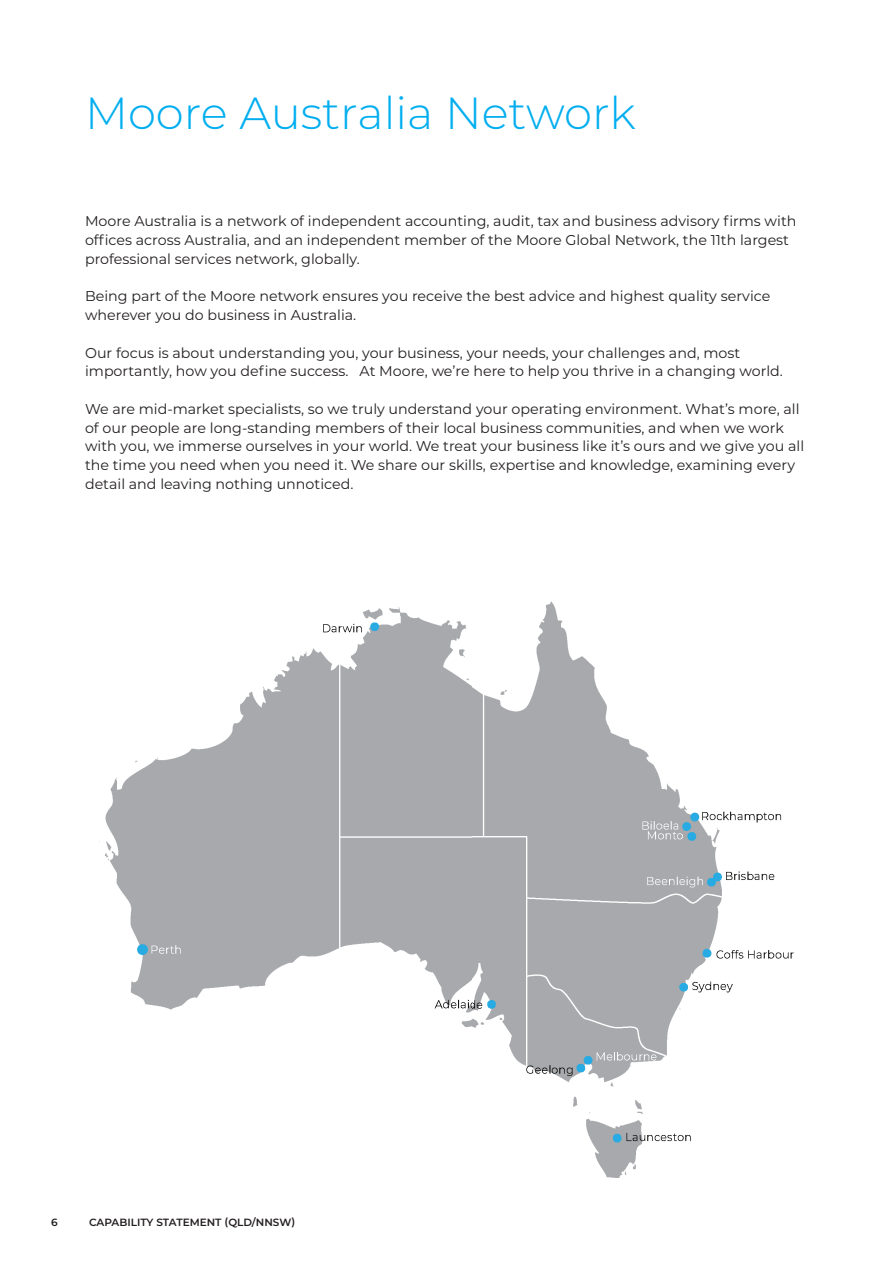
<style>
.page{position:relative;width:893px;height:1263px;background:#fff}
.page>*{position:absolute;margin:0;border:0;box-sizing:border-box;transform-origin:0 0}
.t1{font:300 45px "Montserrat";color:#00aeef}
.t2{font:14.25px/18.8px "Montserrat";color:#231f20}
.t3{font:600 10.5px "Montserrat";color:#231f20}
</style>
<div class="page">
<img style="left:104px;top:601px;width:689px;height:577px">
<h1 class="t1" style="left:85px;top:82px;width:552px">Moore Australia Network</h1>
<p class="t2" style="left:85px;top:211px;width:713px">Moore Australia is a network of independent accounting, audit, tax and business advisory firms with offices across Australia, and an independent member of the Moore Global Network, the 11th largest professional services network, globally.</p>
<p class="t2" style="left:85px;top:286px;width:687px">Being part of the Moore network ensures you receive the best advice and highest quality service wherever you do business in Australia.</p>
<p class="t2" style="left:85px;top:343px;width:699px">Our focus is about understanding you, your business, your needs, your challenges and, most importantly, how you define success. At Moore, we’re here to help you thrive in a changing world.</p>
<p class="t2" style="left:85px;top:399px;width:721px">We are mid-market specialists, so we truly understand your operating environment. What’s more, all of our people are long-standing members of their local business communities, and when we work with you, we immerse ourselves in your world. We treat your business like it’s ours and we give you all the time you need when you need it. We share our skills, expertise and knowledge, examining every detail and leaving nothing unnoticed.</p>
<p class="t3" style="left:51px;top:1215px;width:8px">6</p>
<p class="t3" style="left:89px;top:1215px;width:208px">CAPABILITY STATEMENT (QLD/NNSW)</p>
</div>
